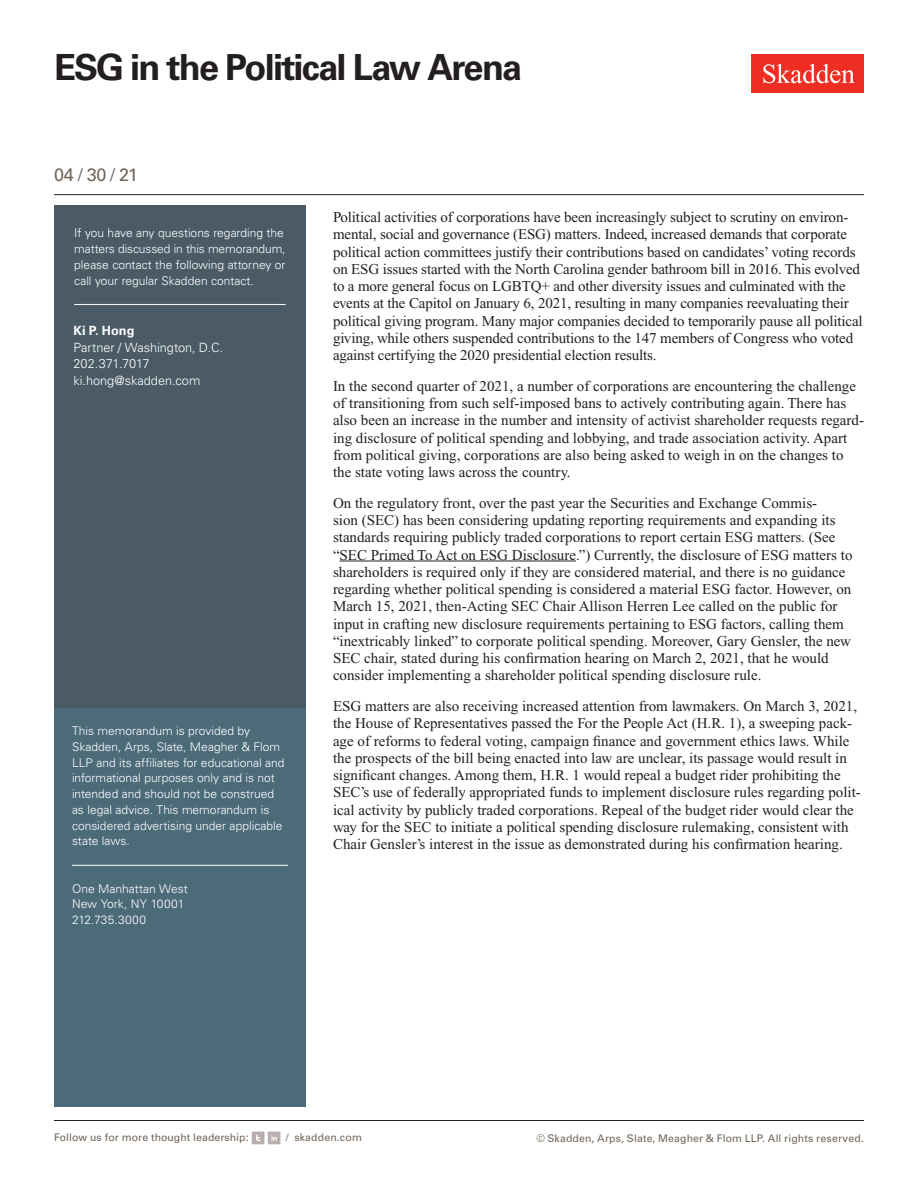
<style>
.page{position:relative;width:918px;height:1188px;background:#fff}
.page>*{position:absolute;margin:0;border:0;box-sizing:border-box;transform-origin:0 0}
.t1{font:700 36px "Univers LT Std";letter-spacing:-.05em;color:#231f20}
.Date{font:18px "Univers LT Std";color:#6f645a}
.Main_Body{font:15px/17.2px "Times New Roman PS Std";color:#231f20}
.Contacts{font:300 12.75px "Univers LT Std";color:#fff}
.Contacts_Name{font:700 12.75px "Univers LT Std";color:#fff}
.Sidebar_body_rule_be{font:300 12px/15.8px "Univers LT Std";color:#fff}
.Firm_Address{font:300 12px/15.8px "Univers LT Std";color:#fff}
.t2{font:10.5px "Univers LT Std";letter-spacing:.01em;color:#6f645a}
</style>
<div class="page">
<div style="left:752px;top:54px;width:112px;height:39px;background:#ee2e22"></div>
<svg style="left:763px;top:64px;width:92px;height:19px"></svg>
<hr style="left:54px;top:1120px;width:810px;height:1px;background:#231f20">
<hr style="left:54px;top:194px;width:810px;height:1px;background:#231f20">
<div style="left:252px;top:1132px;width:12px;height:12px;background:#baaeae"></div>
<svg style="left:256px;top:1135px;width:4px;height:6px"></svg>
<div style="left:268px;top:1132px;width:12px;height:12px;background:#baaeae"></div>
<svg style="left:271px;top:1135px;width:6px;height:6px"></svg>
<div style="left:54px;top:206px;width:252px;height:506px;background:#4b5b66"></div>
<hr style="left:74px;top:304px;width:212px;height:1px;background:#fff">
<div style="left:54px;top:708px;width:252px;height:399px;background:#4c6b79"></div>
<hr style="left:72px;top:865px;width:216px;height:1px;background:#fff">
<hr style="left:340px;top:561px;width:236px;height:1px;background:#231f20">
<h1 class="t1" style="left:54px;top:46px;width:470px">ESG in the Political Law Arena</h1>
<p class="Date" style="left:54px;top:164px;width:86px">04 / 30 / 21</p>
<p class="Sidebar_body_rule_be" style="left:74px;top:225px;width:213px">If you have any questions regarding the matters discussed in this memorandum, please contact the following attorney or call your regular Skadden contact.</p>
<p class="Contacts_Name" style="left:74px;top:323px;width:63px">Ki P. Hong</p>
<p class="Contacts" style="left:74px;top:339px;width:151px">Partner / Washington, D.C.</p>
<p class="Contacts" style="left:74px;top:356px;width:77px">202.371.7017</p>
<p class="Contacts" style="left:74px;top:373px;width:128px">ki.hong@skadden.com</p>
<p class="Sidebar_body_rule_be" style="left:72px;top:723px;width:214px">This memorandum is provided by Skadden, Arps, Slate, Meagher &amp; Flom LLP and its affiliates for educational and informational purposes only and is not intended and should not be construed as legal advice. This memorandum is considered advertising under applicable state laws.</p>
<p class="Firm_Address" style="left:72px;top:881px;width:117px">One Manhattan West<br>New York, NY 10001<br>212.735.3000</p>
<p class="Main_Body" style="left:333px;top:208px;width:531px">Political activities of corporations have been increasingly subject to scrutiny on environ&shy;mental, social and governance (ESG) matters. Indeed, increased demands that corporate political action committees justify their contributions based on candidates’ voting records on ESG issues started with the North Carolina gender bathroom bill in 2016. This evolved to a more general focus on LGBTQ+ and other diversity issues and culminated with the events at the Capitol on January 6, 2021, resulting in many companies reevaluating their political giving program. Many major companies decided to temporarily pause all political giving, while others suspended contributions to the 147 members of Congress who voted against certifying the 2020 presidential election results.</p>
<p class="Main_Body" style="left:333px;top:377px;width:532px">In the second quarter of 2021, a number of corporations are encountering the challenge of transitioning from such self-imposed bans to actively contributing again. There has also been an increase in the number and intensity of activist shareholder requests regard&shy;ing disclosure of political spending and lobbying, and trade association activity. Apart from political giving, corporations are also being asked to weigh in on the changes to the state voting laws across the country.</p>
<p class="Main_Body" style="left:333px;top:494px;width:521px">On the regulatory front, over the past year the Securities and Exchange Commis-<br>sion (SEC) has been considering updating reporting requirements and expanding its standards requiring publicly traded corporations to report certain ESG matters. (See “SEC Primed To Act on ESG Disclosure.”) Currently, the disclosure of ESG matters to shareholders is required only if they are considered material, and there is no guidance regarding whether political spending is considered a material ESG factor. However, on March 15, 2021, then-Acting SEC Chair Allison Herren Lee called on the public for input in crafting new disclosure requirements pertaining to ESG factors, calling them “inextricably linked” to corporate political spending. Moreover, Gary Gensler, the new SEC chair, stated during his confirmation hearing on March 2, 2021, that he would consider implementing a shareholder political spending disclosure rule.</p>
<p class="Main_Body" style="left:333px;top:697px;width:529px">ESG matters are also receiving increased attention from lawmakers. On March 3, 2021, the House of Representatives passed the For the People Act (H.R. 1), a sweeping pack&shy;age of reforms to federal voting, campaign finance and government ethics laws. While the prospects of the bill being enacted into law are unclear, its passage would result in significant changes. Among them, H.R. 1 would repeal a budget rider prohibiting the SEC’s use of federally appropriated funds to implement disclosure rules regarding polit&shy;ical activity by publicly traded corporations. Repeal of the budget rider would clear the way for the SEC to initiate a political spending disclosure rulemaking, consistent with Chair Gensler’s interest in the issue as demonstrated during his confirmation hearing.</p>
<p class="t2" style="left:54px;top:1131px;width:196px">Follow us for more thought leadership:</p>
<p class="t2" style="left:286px;top:1131px;width:77px">/ skadden.com</p>
<p class="t2" style="left:536px;top:1132px;width:329px">© Skadden, Arps, Slate, Meagher &amp; Flom LLP. All rights reserved.</p>
</div>
